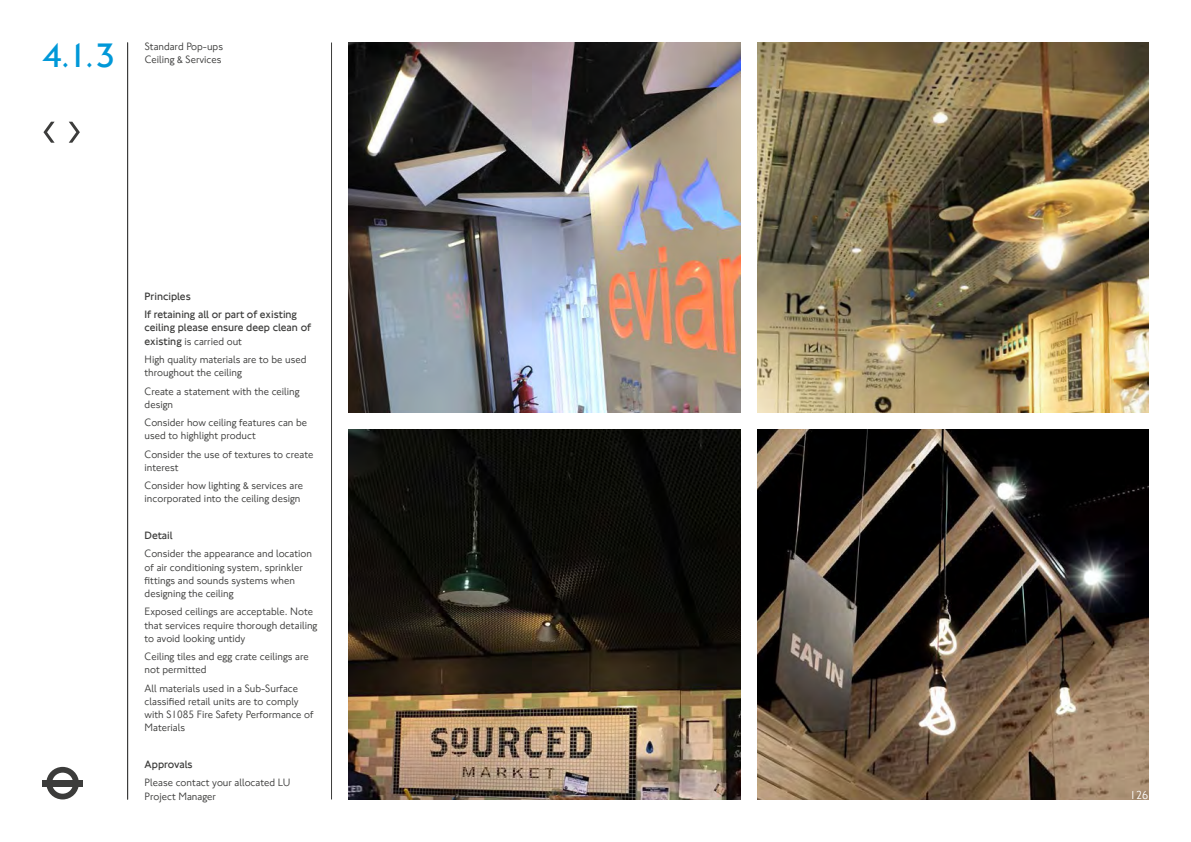
<style>
.page{position:relative;width:1191px;height:842px;background:#fff}
.page>*{position:absolute;margin:0;border:0;box-sizing:border-box;transform-origin:0 0}
.t1{font:300 35px "NJ Font";color:#0098d8}
.t2{font:12px "NJ Font";color:#fff}
.t3{font:11px/13.2px "NJ Font";color:#3c3c3b}
.t4{font:300 11px/18.3px "NJ Font";color:#3c3c3b}
.s1{font-weight:400}
</style>
<div class="page">
<hr style="left:331px;top:43px;width:1px;height:756px;background:#3c3c3b">
<img style="left:349px;top:43px;width:391px;height:369px">
<img style="left:349px;top:429px;width:391px;height:370px">
<img style="left:757px;top:43px;width:391px;height:369px">
<img style="left:757px;top:429px;width:391px;height:370px">
<svg style="left:43px;top:122px;width:12px;height:21px"></svg>
<hr style="left:127px;top:43px;width:1px;height:756px;background:#3c3c3b">
<svg style="left:69px;top:122px;width:11px;height:21px"></svg>
<svg style="left:46px;top:767px;width:33px;height:32px"></svg>
<div style="left:43px;top:780px;width:40px;height:6px;background:#3c3c3b"></div>
<h1 class="t1" style="left:43px;top:34px;width:74px">4.1.3</h1>
<p class="t3" style="left:145px;top:40px;width:80px">Standard Pop-ups<br>Ceiling &amp; Services</p>
<p class="t4" style="left:145px;top:287px;width:154px">Principles<br>If retaining all or part of existing</p>
<p class="t4" style="left:145px;top:321px;width:168px;line-height:13.2px">ceiling please ensure deep clean of existing <span class="s1">is carried out</span></p>
<p class="t3" style="left:145px;top:353px;width:163px">High quality materials are to be used throughout the ceiling</p>
<p class="t3" style="left:145px;top:385px;width:156px">Create a statement with the ceiling design</p>
<p class="t3" style="left:145px;top:416px;width:164px">Consider how ceiling features can be used to highlight product</p>
<p class="t3" style="left:145px;top:448px;width:170px">Consider the use of textures to create interest</p>
<p class="t3" style="left:145px;top:479px;width:160px">Consider how lighting &amp; services are incorporated into the ceiling design</p>
<p class="t4" style="left:145px;top:527px;width:30px">Detail</p>
<p class="t3" style="left:145px;top:547px;width:169px">Consider the appearance and location of air conditioning system, sprinkler fittings and sounds systems when designing the ceiling</p>
<p class="t3" style="left:145px;top:605px;width:174px">Exposed ceilings are acceptable. Note that services require thorough detailing to avoid looking untidy</p>
<p class="t3" style="left:145px;top:650px;width:166px">Ceiling tiles and egg crate ceilings are not permitted</p>
<p class="t3" style="left:145px;top:682px;width:171px">All materials used in a Sub-Surface classified retail units are to comply with S1085 Fire Safety Performance of<br>Materials</p>
<p class="t4" style="left:145px;top:755px;width:50px">Approvals</p>
<p class="t3" style="left:145px;top:776px;width:147px">Please contact your allocated LU<br>Project Manager</p>
<p class="t2" style="left:1130px;top:788px;width:20px">126</p>
</div>
